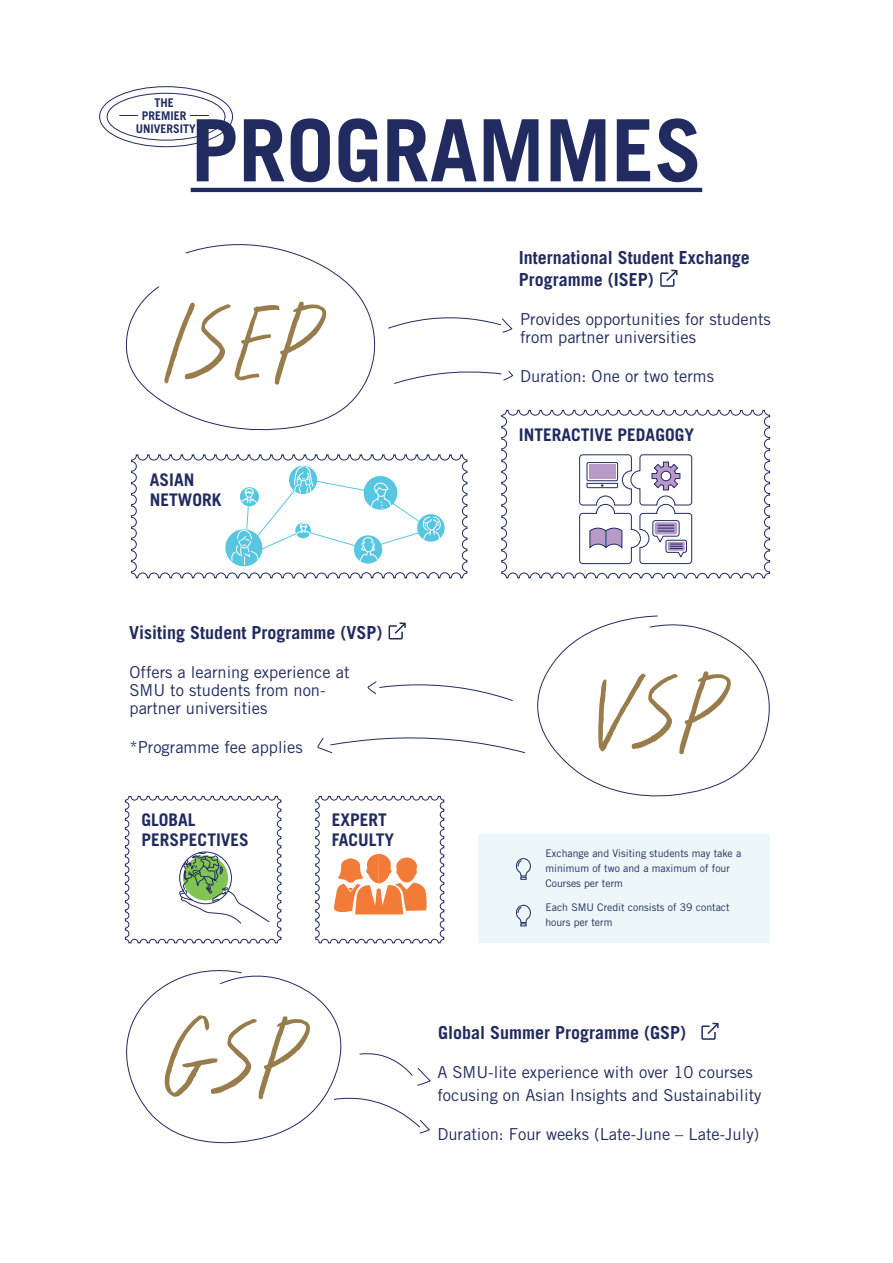
<style>
.page{position:relative;width:893px;height:1263px;background:#fff}
.page>*{position:absolute;margin:0;border:0;box-sizing:border-box;transform-origin:0 0}
.t1{font:95.55px "Run Wild";color:#997c4c}
.t2{font:700 85.95px "Trade Gothic LT Std";color:#212b5f}
.t3{font:700 18px/22.5px "Trade Gothic LT Std";color:#212b5f}
.t4{font:700 17.4px/19.5px "Trade Gothic LT Std";color:#212b5f}
.t5{font:16.5px/18px "Trade Gothic LT Std";color:#212b5f}
.t6{font:700 12px/13.2px "Trade Gothic LT Std";color:#212b5f;text-align:center}
.t7{font:10.5px/15px "Trade Gothic LT Std";color:#212b5f}
</style>
<div class="page">
<div style="left:478px;top:834px;width:291px;height:109px;background:#ebf7f8"></div>
<svg style="left:501px;top:410px;width:269px;height:169px"></svg>
<div style="left:107px;top:93px;width:118px;height:47px;border:1px solid #212b5f;border-radius:50%"></div>
<div style="left:99px;top:86px;width:134px;height:61px;border:1px solid #212b5f;border-radius:50%"></div>
<svg style="left:119px;top:115px;width:19px;height:1px"></svg>
<svg style="left:190px;top:115px;width:19px;height:1px"></svg>
<svg style="left:125px;top:244px;width:251px;height:187px"></svg>
<svg style="left:537px;top:615px;width:233px;height:182px"></svg>
<svg style="left:388px;top:317px;width:125px;height:16px"></svg>
<svg style="left:394px;top:371px;width:120px;height:13px"></svg>
<svg style="left:367px;top:681px;width:146px;height:20px"></svg>
<svg style="left:317px;top:737px;width:208px;height:17px"></svg>
<svg style="left:126px;top:970px;width:305px;height:174px"></svg>
<svg style="left:579px;top:454px;width:113px;height:110px"></svg>
<svg style="left:125px;top:796px;width:157px;height:147px"></svg>
<svg style="left:315px;top:796px;width:130px;height:147px"></svg>
<svg style="left:131px;top:454px;width:337px;height:125px"></svg>
<hr style="left:191px;top:188px;width:511px;height:4px;background:#212b5f">
<svg style="left:516px;top:858px;width:15px;height:22px"></svg>
<svg style="left:516px;top:904px;width:15px;height:22px"></svg>
<svg style="left:660px;top:269px;width:18px;height:18px"></svg>
<svg style="left:388px;top:622px;width:18px;height:18px"></svg>
<svg style="left:701px;top:1022px;width:18px;height:18px"></svg>
<p class="t6" style="left:136px;top:96px;width:62px">THE<br>PREMIER<br>UNIVERSITY</p>
<h2 class="t2" style="left:191px;top:98px;width:513px">PROGRAMMES</h2>
<h1 class="t1" style="left:162px;top:278px;width:161px">ISEP</h1>
<p class="t4" style="left:150px;top:470px;width:73px">ASIAN<br>NETWORK</p>
<p class="t3" style="left:519px;top:246px;width:233px">International Student Exchange<br>Programme (ISEP)</p>
<p class="t5" style="left:520px;top:310px;width:252px">Provides opportunities for students from partner universities</p>
<p class="t5" style="left:520px;top:367px;width:195px">Duration: One or two terms</p>
<p class="t4" style="left:519px;top:425px;width:177px">INTERACTIVE PEDAGOGY</p>
<p class="t3" style="left:129px;top:621px;width:255px">Visiting Student Programme (VSP)</p>
<p class="t5" style="left:130px;top:663px;width:221px">Offers a learning experience at<br>SMU to students from non&shy;partner universities</p>
<p class="t5" style="left:130px;top:738px;width:175px">*Programme fee applies</p>
<p class="t4" style="left:142px;top:810px;width:109px">GLOBAL<br>PERSPECTIVES</p>
<p class="t4" style="left:332px;top:810px;width:64px">EXPERT<br>FACULTY</p>
<h1 class="t1" style="left:161px;top:992px;width:147px">GSP</h1>
<h1 class="t1" style="left:591px;top:647px;width:137px">VSP</h1>
<p class="t7" style="left:545px;top:845px;width:197px">Exchange and Visiting students may take a minimum of two and a maximum of four<br>Courses per term</p>
<p class="t7" style="left:545px;top:899px;width:186px">Each SMU Credit consists of 39 contact hours per term</p>
<p class="t3" style="left:438px;top:1021px;width:250px">Global Summer Programme (GSP)</p>
<p class="t5" style="left:437px;top:1061px;width:326px;line-height:22.5px">A SMU-lite experience with over 10 courses focusing on Asian Insights and Sustainability</p>
<p class="t5" style="left:437px;top:1124px;width:323px">Duration: Four weeks (Late-June – Late-July)</p>
</div>
